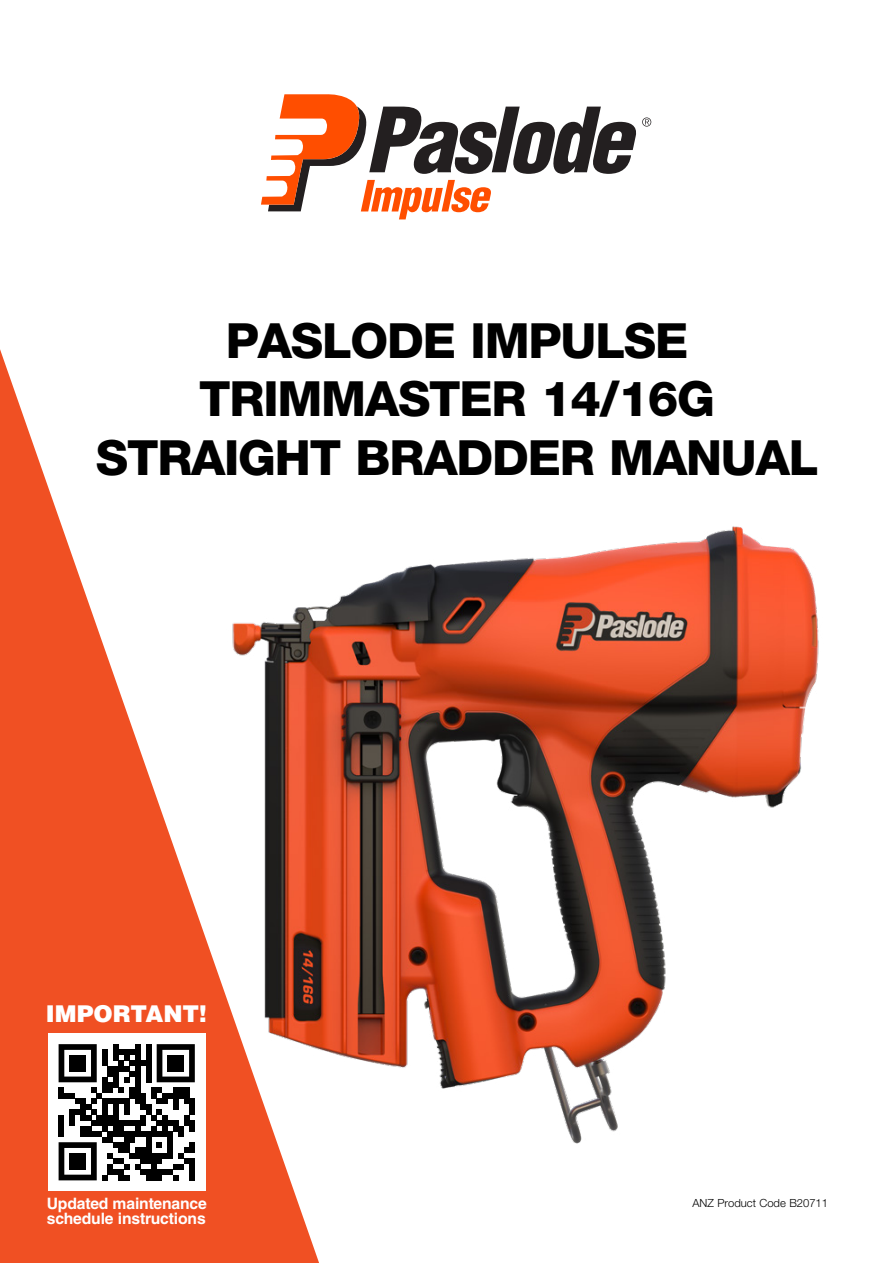
<style>
.page{position:relative;width:893px;height:1263px;background:#fff}
.page>*{position:absolute;margin:0;border:0;box-sizing:border-box;transform-origin:0 0}
.t1{font:800 48.6px/58.3px "Helvetica Neue LT Std";letter-spacing:-.025em;color:#000;text-align:center}
.t2{font:900 23.1px "Helvetica LT Std";color:#fff}
.t3{font:700 15.75px/15px "Helvetica LT Std";letter-spacing:-.01em;color:#fff}
.t4{font:300 11.25px "Helvetica Neue LT Std";color:#000}
</style>
<div class="page">
<svg style="left:261px;top:94px;width:390px;height:125px"></svg>
<img style="left:319px;top:526px;width:500px;height:618px">
<svg style="left:0;top:349px;width:319px;height:914px;fill:#f05023"></svg>
<div style="left:48px;top:1033px;width:158px;height:158px;background:#fff"></div>
<svg style="left:59px;top:1044px;width:136px;height:136px"></svg>
<div style="left:69px;top:1055px;width:17px;height:16px;background:#000"></div>
<div style="left:168px;top:1055px;width:16px;height:16px;background:#000"></div>
<div style="left:69px;top:1153px;width:17px;height:16px;background:#000"></div>
<p class="t1" style="left:96px;top:311px;width:724px">PASLODE IMPULSE<br>TRIMMASTER 14/16G<br>STRAIGHT BRADDER MANUAL</p>
<p class="t2" style="left:46px;top:998px;width:163px">IMPORTANT!</p>
<p class="t3" style="left:47px;top:1196px;width:162px">Updated maintenance schedule instructions</p>
<p class="t4" style="left:692px;top:1196px;width:137px">ANZ Product Code B20711</p>
</div>
